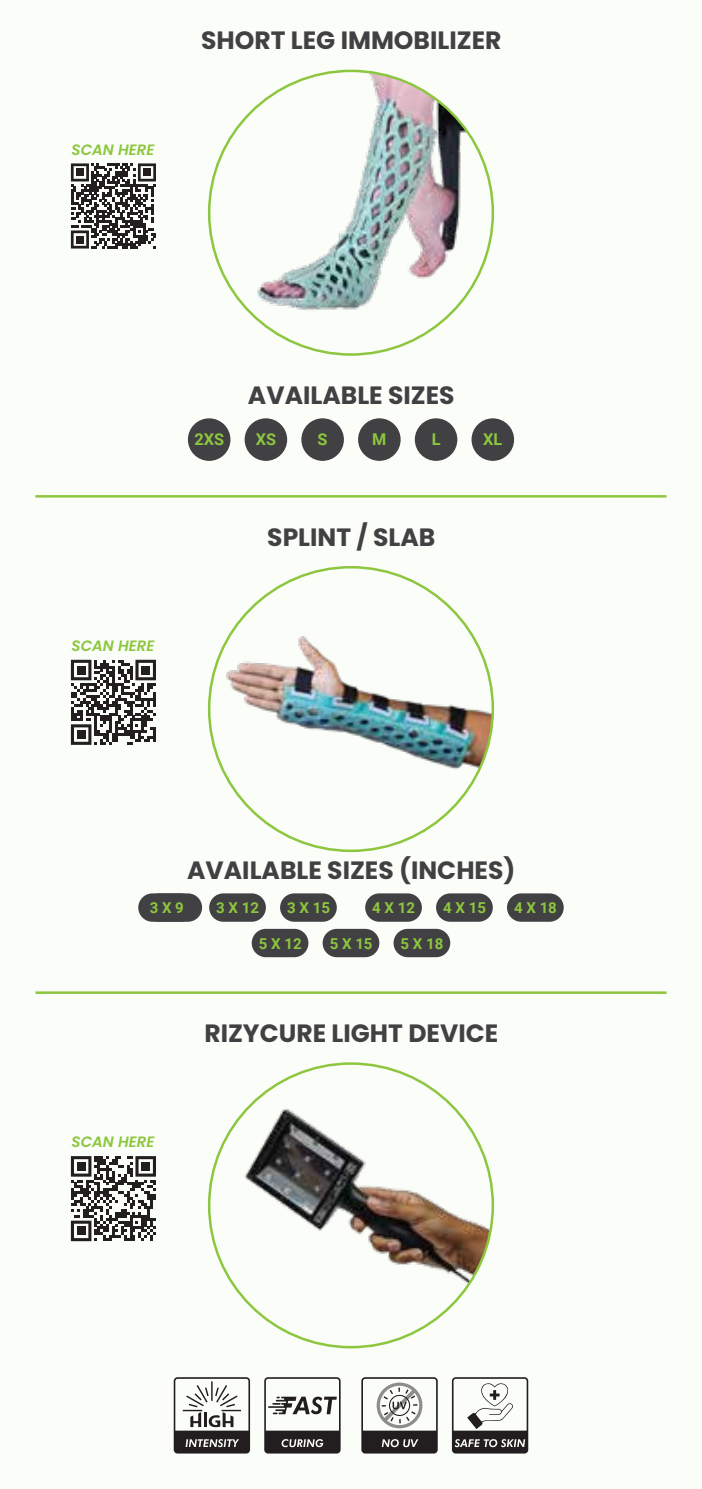
<style>
.page{position:relative;width:702px;height:1489px;background:#fff}
.page>*{position:absolute;margin:0;border:0;box-sizing:border-box;transform-origin:0 0}
.t1{font:700 25px "Poppins";color:#414042}
.t2{font:700 16.25px "Roboto";color:#8dc63f}
.t3{font:700 15px "Roboto";color:#8dc63f}
.t4{font:italic 600 15px "Poppins";color:#8dc63f}
</style>
<div class="page">
<div style="left:0;top:0;width:702px;height:1488px;background:#fbfdf9"></div>
<hr style="left:35px;top:495px;width:631px;height:2px;background:#8dc63f">
<hr style="left:35px;top:991px;width:631px;height:2px;background:#8dc63f">
<div style="left:188px;top:418px;width:42px;height:43px;background:#414042;border-radius:50%"></div>
<div style="left:244px;top:418px;width:43px;height:43px;background:#414042;border-radius:50%"></div>
<div style="left:301px;top:418px;width:43px;height:43px;background:#414042;border-radius:50%"></div>
<div style="left:358px;top:418px;width:42px;height:43px;background:#414042;border-radius:50%"></div>
<div style="left:415px;top:418px;width:42px;height:43px;background:#414042;border-radius:50%"></div>
<div style="left:471px;top:418px;width:43px;height:43px;background:#414042;border-radius:50%"></div>
<img style="left:231px;top:71px;width:262px;height:282px">
<img style="left:209px;top:595px;width:284px;height:255px">
<img style="left:209px;top:1092px;width:284px;height:254px">
<svg style="left:264px;top:1377px;width:76px;height:76px"></svg>
<svg style="left:361px;top:1377px;width:76px;height:76px"></svg>
<svg style="left:452px;top:1377px;width:76px;height:76px"></svg>
<svg style="left:174px;top:1377px;width:76px;height:76px"></svg>
<div style="left:145px;top:893px;width:57px;height:28px;background:#414042;border-radius:14px"></div>
<div style="left:138px;top:893px;width:57px;height:28px;background:#414042;border-radius:14px"></div>
<div style="left:209px;top:893px;width:57px;height:28px;background:#414042;border-radius:14px"></div>
<div style="left:280px;top:893px;width:57px;height:28px;background:#414042;border-radius:14px"></div>
<div style="left:365px;top:893px;width:57px;height:28px;background:#414042;border-radius:14px"></div>
<div style="left:436px;top:893px;width:57px;height:28px;background:#414042;border-radius:14px"></div>
<div style="left:507px;top:893px;width:56px;height:28px;background:#414042;border-radius:14px"></div>
<div style="left:252px;top:928px;width:56px;height:29px;background:#414042;border-radius:14px"></div>
<div style="left:322px;top:928px;width:57px;height:29px;background:#414042;border-radius:14px"></div>
<div style="left:393px;top:928px;width:57px;height:29px;background:#414042;border-radius:14px"></div>
<svg style="left:71px;top:163px;width:85px;height:85px"></svg>
<div style="left:76px;top:169px;width:8px;height:7px;background:#231f20"></div>
<div style="left:143px;top:169px;width:8px;height:7px;background:#231f20"></div>
<div style="left:76px;top:236px;width:8px;height:7px;background:#231f20"></div>
<svg style="left:71px;top:659px;width:85px;height:85px"></svg>
<div style="left:77px;top:665px;width:9px;height:9px;background:#231f20"></div>
<div style="left:141px;top:665px;width:9px;height:9px;background:#231f20"></div>
<div style="left:77px;top:730px;width:9px;height:9px;background:#231f20"></div>
<svg style="left:71px;top:1156px;width:85px;height:85px"></svg>
<div style="left:77px;top:1161px;width:9px;height:9px;background:#231f20"></div>
<div style="left:141px;top:1161px;width:9px;height:9px;background:#231f20"></div>
<div style="left:77px;top:1226px;width:9px;height:9px;background:#231f20"></div>
<p class="t4" style="left:72px;top:141px;width:84px">SCAN HERE</p>
<p class="t1" style="left:201px;top:26px;width:302px">SHORT LEG IMMOBILIZER</p>
<p class="t4" style="left:72px;top:637px;width:84px">SCAN HERE</p>
<p class="t1" style="left:248px;top:381px;width:208px">AVAILABLE SIZES</p>
<p class="t2" style="left:194px;top:428px;width:31px">2XS</p>
<p class="t2" style="left:256px;top:428px;width:22px">XS</p>
<p class="t2" style="left:317px;top:428px;width:11px">S</p>
<p class="t2" style="left:372px;top:428px;width:16px">M</p>
<p class="t2" style="left:431px;top:428px;width:10px">L</p>
<p class="t2" style="left:483px;top:428px;width:21px">XL</p>
<p class="t1" style="left:267px;top:522px;width:169px">SPLINT / SLAB</p>
<p class="t1" style="left:187px;top:855px;width:330px">AVAILABLE SIZES (INCHES)</p>
<p class="t3" style="left:150px;top:897px;width:36px">3 X 9</p>
<p class="t3" style="left:157px;top:897px;width:36px">3 X 9</p>
<p class="t3" style="left:216px;top:897px;width:44px">3 X 12</p>
<p class="t3" style="left:287px;top:897px;width:44px">3 X 15</p>
<p class="t3" style="left:372px;top:897px;width:44px">4 X 12</p>
<p class="t3" style="left:443px;top:897px;width:44px">4 X 15</p>
<p class="t3" style="left:514px;top:897px;width:44px">4 X 18</p>
<p class="t3" style="left:259px;top:932px;width:44px">5 X 12</p>
<p class="t3" style="left:330px;top:932px;width:44px">5 X 15</p>
<p class="t3" style="left:400px;top:932px;width:44px">5 X 18</p>
<p class="t4" style="left:72px;top:1133px;width:84px">SCAN HERE</p>
<p class="t1" style="left:204px;top:1018px;width:295px">RIZYCURE LIGHT DEVICE</p>
</div>
